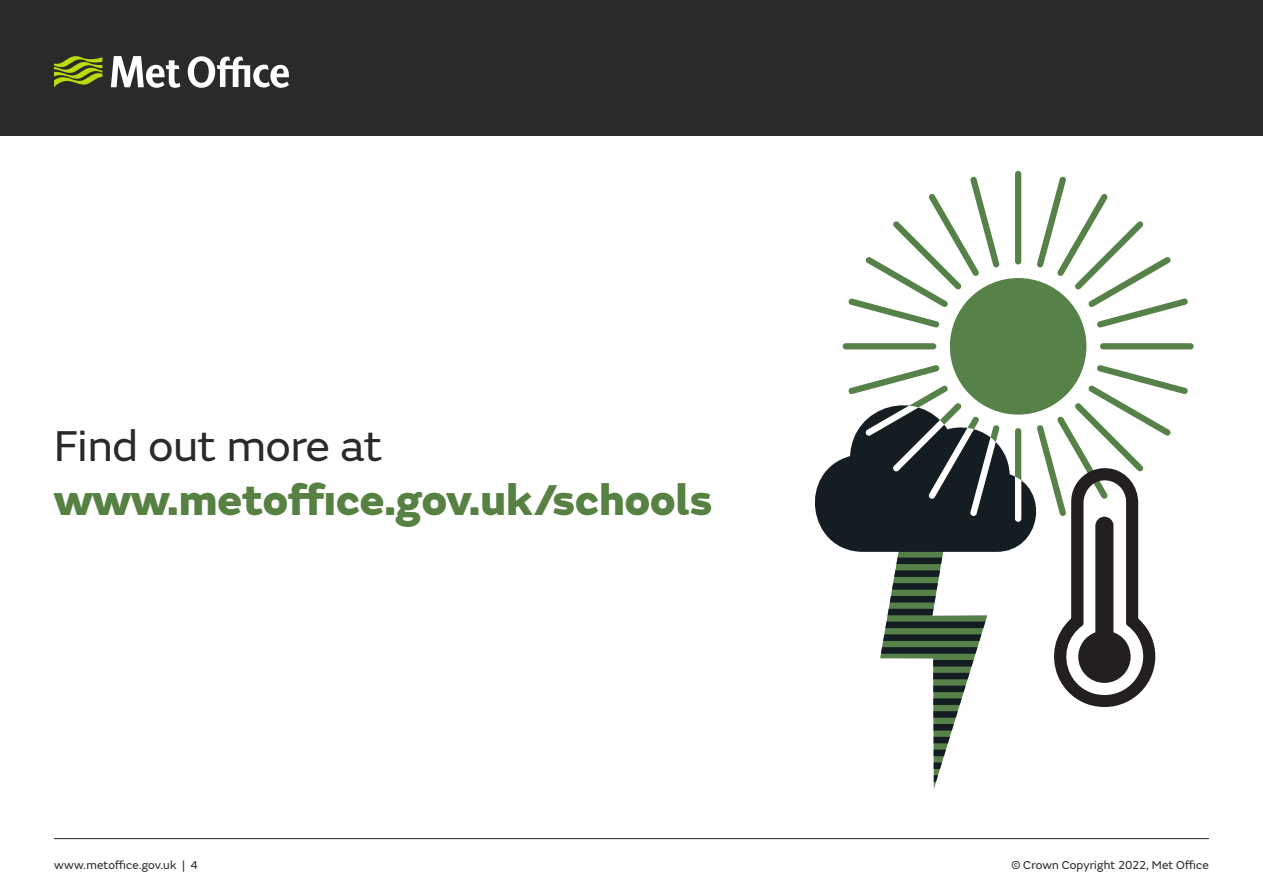
<style>
.page{position:relative;width:1263px;height:893px;background:#fff}
.page>*{position:absolute;margin:0;border:0;box-sizing:border-box;transform-origin:0 0}
.MO_Classroom_present{font:800 45px "FS Emeric";color:#578142}
.MO_Classroom_present-2{font:45px "FS Emeric";color:#2a2a2a}
.t1{font:12px "FS Emeric";letter-spacing:.01em;color:#2a2a2a}
</style>
<div class="page">
<hr style="left:54px;top:838px;width:1155px;height:1px;background:#2a2a2a">
<div style="left:0;top:0;width:1263px;height:135px;background:#2a2a2a"></div>
<svg style="left:111px;top:56px;width:178px;height:32px"></svg>
<svg style="left:54px;top:56px;width:48px;height:31px"></svg>
<hr style="left:880px;top:801px;width:107px;height:1px;background:#141d22">
<hr style="left:880px;top:814px;width:107px;height:1px;background:#141d22">
<div style="left:950px;top:278px;width:136px;height:137px;background:#568148;border-radius:50%"></div>
<div style="left:1015px;top:171px;width:6px;height:93px;background:#568148;border-radius:3px"></div>
<div style="left:843px;top:343px;width:93px;height:6px;background:#568148;border-radius:3px"></div>
<svg style="left:848px;top:176px;width:152px;height:151px"></svg>
<div style="left:1100px;top:343px;width:93px;height:6px;background:#568148;border-radius:3px"></div>
<svg style="left:1037px;top:176px;width:151px;height:151px"></svg>
<svg style="left:814px;top:365px;width:374px;height:424px"></svg>
<p class="MO_Classroom_present-2" style="left:54px;top:414px;width:330px">Find out more at</p>
<p class="MO_Classroom_present" style="left:54px;top:464px;width:660px">www.metoffice.gov.uk/schools</p>
<p class="t1" style="left:54px;top:856px;width:145px">www.metoffice.gov.uk | 4</p>
<p class="t1" style="left:1011px;top:856px;width:199px">© Crown Copyright 2022, Met Office</p>
</div>
